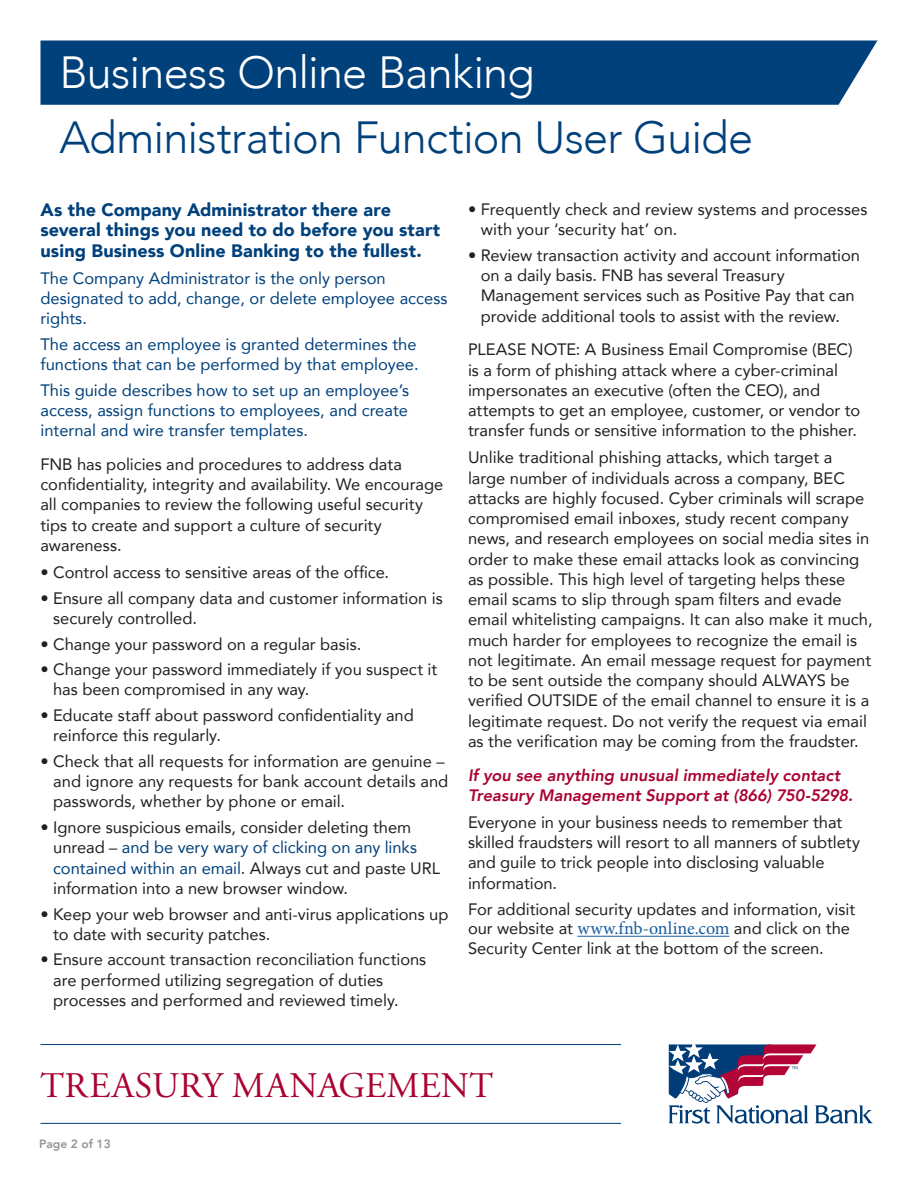
<style>
.page{position:relative;width:918px;height:1188px;background:#fff}
.page>*{position:absolute;margin:0;border:0;box-sizing:border-box;transform-origin:0 0}
.t1{font:300 45px "Avenir";letter-spacing:-.015em;color:#00407b}
.t2{font:300 45px "Avenir";letter-spacing:-.02em;color:#fff}
.Subhead{font:36px "Adobe Garamond Pro";letter-spacing:.01em;color:#a90332}
.t3{font:900 18px/20.2px "Avenir";letter-spacing:.005em;color:#00407b}
.t4{font:16.5px/20.2px "Avenir";color:#231f20}
.t5{font:16.5px/20.2px "Avenir";color:#00407b}
.t6{font:italic 800 16.5px/20.2px "Avenir";color:#a90332}
.t7{font:800 12px "Avenir";color:#939598}
.s1{color:#00407b}
.s2{font-family:"Minion Pro";font-size:18px;color:#175d9e}
</style>
<div class="page">
<hr style="left:40px;top:1044px;width:581px;height:1px;background:#00407b">
<svg style="left:669px;top:1044px;width:204px;height:80px"></svg>
<hr style="left:40px;top:1123px;width:581px;height:1px;background:#00407b">
<hr style="left:577px;top:936px;width:152px;height:1px;background:#175d9e">
<div style="left:40px;top:40px;width:838px;height:65px;background:#00407b"></div>
<p class="t2" style="left:59px;top:46px;width:477px">Business Online Banking</p>
<p class="t1" style="left:59px;top:111px;width:695px">Administration Function User Guide</p>
<p class="t3" style="left:40px;top:199px;width:401px">As the Company Administrator there are several things you need to do before you start using Business Online Banking to the fullest.</p>
<p class="t5" style="left:40px;top:267px;width:408px">The Company Administrator is the only person designated to add, change, or delete employee access rights.</p>
<p class="t5" style="left:40px;top:334px;width:380px">The access an employee is granted determines the functions that can be performed by that employee.</p>
<p class="t5" style="left:40px;top:379px;width:370px;text-align:justify">This guide describes how to set up an employee’s access, assign functions to employees, and create internal and wire transfer templates.</p>
<p class="t4" style="left:40px;top:454px;width:404px">FNB has policies and procedures to address data confidentiality, integrity and availability. We encourage all companies to review the following useful security tips to create and support a culture of security awareness.</p>
<p class="t4" style="left:40px;top:562px;width:350px">• Control access to sensitive areas of the office.</p>
<p class="t4" style="left:53px;top:587px;width:391px;text-indent:-13px">• Ensure all company data and customer information is securely controlled.</p>
<p class="t4" style="left:40px;top:633px;width:322px">• Change your password on a regular basis.</p>
<p class="t4" style="left:53px;top:659px;width:386px;text-indent:-13px">• Change your password immediately if you suspect it has been compromised in any way.</p>
<p class="t4" style="left:53px;top:705px;width:362px;text-indent:-13px">• Educate staff about password confidentiality and reinforce this regularly.</p>
<p class="t4" style="left:53px;top:751px;width:397px;text-indent:-13px">• Check that all requests for information are genuine – and ignore any requests for bank account details and passwords, whether by phone or email.</p>
<p class="t4" style="left:53px;top:817px;width:388px;text-indent:-13px">• Ignore suspicious emails, consider deleting them unread – <span class="s1">and be very wary of clicking on any links contained within an email</span>. Always cut and paste URL information into a new browser window.</p>
<p class="t4" style="left:53px;top:903px;width:397px;text-indent:-13px">• Keep your web browser and anti-virus applications up to date with security patches.</p>
<p class="t4" style="left:53px;top:949px;width:375px;text-indent:-13px">• Ensure account transaction reconciliation functions are performed utilizing segregation of duties processes and performed and reviewed timely.</p>
<p class="t4" style="left:481px;top:199px;width:388px;text-indent:-13px">• Frequently check and review systems and processes with your ‘security hat’ on.</p>
<p class="t4" style="left:481px;top:245px;width:381px;text-indent:-13px">• Review transaction activity and account information on a daily basis. FNB has several Treasury Management services such as Positive Pay that can provide additional tools to assist with the review.</p>
<p class="t4" style="left:468px;top:339px;width:394px">PLEASE NOTE: A Business Email Compromise (BEC) is a form of phishing attack where a cyber-criminal impersonates an executive (often the CEO), and attempts to get an employee, customer, or vendor to transfer funds or sensitive information to the phisher.</p>
<p class="t4" style="left:468px;top:447px;width:406px">Unlike traditional phishing attacks, which target a large number of individuals across a company, BEC attacks are highly focused. Cyber criminals will scrape compromised email inboxes, study recent company news, and research employees on social media sites in order to make these email attacks look as convincing as possible. This high level of targeting helps these email scams to slip through spam filters and evade email whitelisting campaigns. It can also make it much, much harder for employees to recognize the email is not legitimate. An email message request for payment to be sent outside the company should ALWAYS be verified OUTSIDE of the email channel to ensure it is a legitimate request. Do not verify the request via email as the verification may be coming from the fraudster.</p>
<p class="t6" style="left:468px;top:765px;width:387px">If you see anything unusual immediately contact<br>Treasury Management Support at (866) 750-5298.</p>
<p class="t4" style="left:468px;top:812px;width:394px">Everyone in your business needs to remember that skilled fraudsters will resort to all manners of subtlety and guile to trick people into disclosing valuable information.</p>
<p class="t4" style="left:468px;top:899px;width:389px;line-height:19.5px">For additional security updates and information, visit our website at <span class="s2">www.fnb-online.com</span> and click on the<br>Security Center link at the bottom of the screen.</p>
<p class="Subhead" style="left:40px;top:1064px;width:454px">TREASURY MANAGEMENT</p>
<p class="t7" style="left:39px;top:1134px;width:73px">Page 2 of 13</p>
</div>
